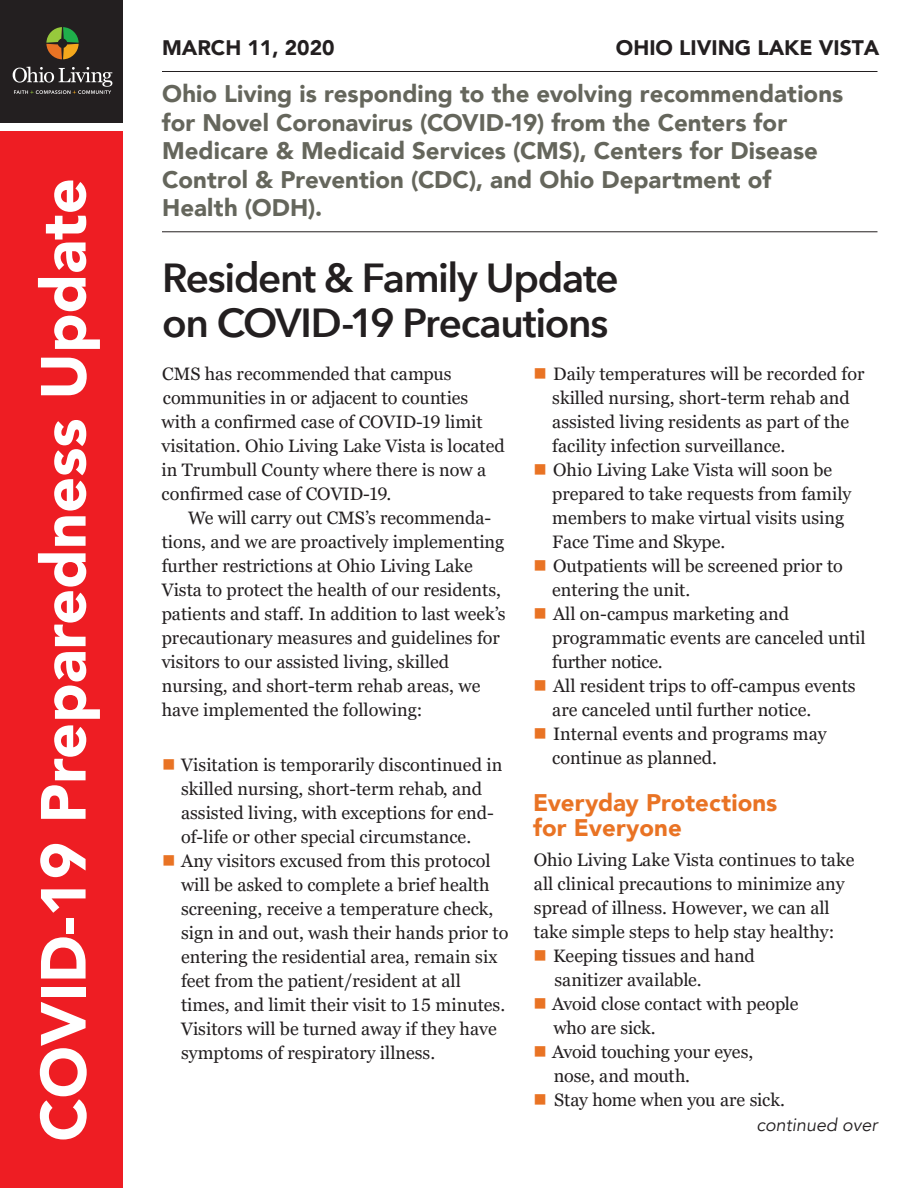
<style>
.page{position:relative;width:918px;height:1188px;background:#fff}
.page>*{position:absolute;margin:0;border:0;box-sizing:border-box;transform-origin:0 0}
.t1{font:900 63px "Avenir";color:#fff}
.hed_27{font:600 40.5px/45px "Avenir Next";letter-spacing:-.035em;color:#231f20}
.first_graf{font:900 24px/28.5px "Avenir";color:#65665c}
.first_graf-2{font:900 24px/25.5px "Avenir";letter-spacing:.005em;color:#e97324}
.t2{font:900 21px "Avenir";color:#231f20}
.first_graf-3{font:18px/24px "Georgia Pro";color:#231f20}
.body{font:18px "Georgia Pro";color:#231f20}
.t3{font:italic 18px "Avenir";color:#231f20}
</style>
<div class="page">
<div style="left:0;top:132px;width:122px;height:1056px;background:#ee1d23"></div>
<hr style="left:162px;top:231px;width:716px;height:1px;background:#231f20">
<hr style="left:162px;top:71px;width:716px;height:1px;background:#231f20">
<div style="left:0;top:0;width:122px;height:122px;background:#231f20"></div>
<svg style="left:46px;top:27px;width:33px;height:32px"></svg>
<svg style="left:13px;top:67px;width:99px;height:27px"></svg>
<p class="t1" style="left:10px;top:1142px;width:965px;rotate:-90deg">COVID-19 Preparedness Update</p>
<p class="t2" style="left:162px;top:30px;width:174px">MARCH 11, 2020</p>
<p class="t2" style="left:616px;top:30px;width:265px">OHIO LIVING LAKE VISTA</p>
<p class="first_graf" style="left:162px;top:79px;width:683px">Ohio Living is responding to the evolving recommendations for Novel Coronavirus (COVID-19) from the Centers for Medicare &amp; Medicaid Services (CMS), Centers for Disease Control &amp; Prevention (CDC), and Ohio Department of Health (ODH).</p>
<p class="hed_27" style="left:162px;top:254px;width:458px">Resident &amp; Family Update on COVID-19 Precautions</p>
<p class="body" style="left:162px;top:364px;width:291px">CMS has recommended that campus</p>
<p class="body" style="left:163px;top:388px;width:307px">communities in or adjacent to counties</p>
<p class="body" style="left:162px;top:412px;width:323px">with a confirmed case of COVID-19 limit</p>
<p class="body" style="left:162px;top:436px;width:345px">visitation. Ohio Living Lake Vista is located</p>
<p class="body" style="left:162px;top:460px;width:326px">in Trumbull County where there is now a</p>
<p class="body" style="left:162px;top:484px;width:231px">confirmed case of COVID-19.</p>
<p class="body" style="left:188px;top:508px;width:305px">We will carry out CMS’s recommenda-</p>
<p class="body" style="left:162px;top:532px;width:344px">tions, and we are proactively implementing</p>
<p class="body" style="left:162px;top:556px;width:313px">further restrictions at Ohio Living Lake</p>
<p class="body" style="left:162px;top:580px;width:341px">Vista to protect the health of our residents,</p>
<p class="body" style="left:162px;top:604px;width:345px">patients and staff. In addition to last week’s</p>
<p class="body" style="left:162px;top:628px;width:340px">precautionary measures and guidelines for</p>
<p class="body" style="left:162px;top:652px;width:289px">visitors to our assisted living, skilled</p>
<p class="body" style="left:162px;top:676px;width:320px">nursing, and short-term rehab areas, we</p>
<p class="body" style="left:162px;top:700px;width:262px">have implemented the following:</p>
<p class="first_graf-3" style="left:181px;top:753px;width:329px">Visitation is temporarily discontinued in skilled nursing, short-term rehab, and assisted living, with exceptions for end&shy;of-life or other special circumstance.<br>Any visitors excused from this protocol will be asked to complete a brief health screening, receive a temperature check, sign in and out, wash their hands prior to entering the residential area, remain six feet from the patient/resident at all times, and limit their visit to 15 minutes.<br>Visitors will be turned away if they have symptoms of respiratory illness.</p>
<p class="first_graf-3" style="left:552px;top:363px;width:315px">Daily temperatures will be recorded for skilled nursing, short-term rehab and assisted living residents as part of the facility infection surveillance.<br>Ohio Living Lake Vista will soon be prepared to take requests from family members to make virtual visits using<br>Face Time and Skype.<br>Outpatients will be screened prior to entering the unit.<br>All on-campus marketing and programmatic events are canceled until further notice.<br>All resident trips to off-campus events are canceled until further notice.<br>Internal events and programs may continue as planned.</p>
<p class="first_graf-2" style="left:533px;top:789px;width:246px">Everyday Protections for Everyone</p>
<p class="first_graf-3" style="left:534px;top:849px;width:322px">Ohio Living Lake Vista continues to take all clinical precautions to minimize any spread of illness. However, we can all take simple steps to help stay healthy:</p>
<p class="first_graf-3" style="left:553px;top:945px;width:203px">Keeping tissues and hand sanitizer available.</p>
<p class="first_graf-3" style="left:552px;top:993px;width:248px">Avoid close contact with people who are sick.</p>
<p class="first_graf-3" style="left:552px;top:1041px;width:202px">Avoid touching your eyes, nose, and mouth.</p>
<p class="first_graf-3" style="left:554px;top:1089px;width:232px">Stay home when you are sick.</p>
<p class="t3" style="left:756px;top:1114px;width:123px">continued over</p>
</div>
